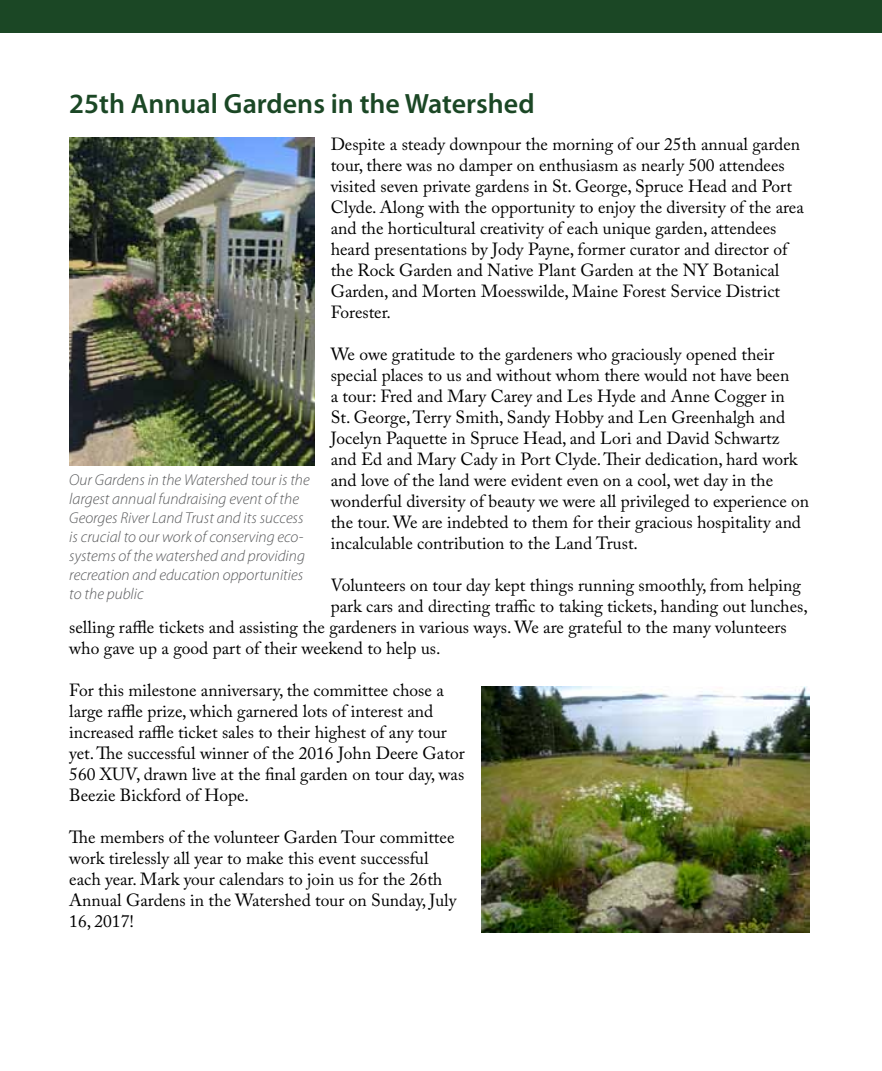
<style>
.page{position:relative;width:882px;height:1071px;background:#fff}
.page>*{position:absolute;margin:0;border:0;box-sizing:border-box;transform-origin:0 0}
.t1{font:600 28px "Myriad Pro";color:#1b4725}
.t2{font:17.5px/21px "Adobe Caslon Pro";color:#000}
.t3{font:italic 300 15.75px/18.9px "Myriad Pro";color:#58595b}
</style>
<div class="page">
<div style="left:0;top:0;width:882px;height:33px;background:#1b4725"></div>
<img style="left:69px;top:138px;width:246px;height:327px">
<img style="left:482px;top:687px;width:328px;height:245px">
<h1 class="t1" style="left:69px;top:86px;width:467px">25th Annual Gardens in the Watershed</h1>
<p class="t2" style="left:331px;top:134px;width:475px">Despite a steady downpour the morning of our 25th annual garden tour, there was no damper on enthusiasm as nearly 500 attendees visited seven private gardens in St. George, Spruce Head and Port Clyde. Along with the opportunity to enjoy the diversity of the area and the horticultural creativity of each unique garden, attendees heard presentations by Jody Payne, former curator and director of the Rock Garden and Native Plant Garden at the NY Botanical Garden, and Morten Moesswilde, Maine Forest Service District Forester.</p>
<p class="t2" style="left:331px;top:344px;width:480px">We owe gratitude to the gardeners who graciously opened their special places to us and without whom there would not have been<br>a tour: Fred and Mary Carey and Les Hyde and Anne Cogger in<br>St. George, Terry Smith, Sandy Hobby and Len Greenhalgh and Jocelyn Paquette in Spruce Head, and Lori and David Schwartz and Ed and Mary Cady in Port Clyde. Their dedication, hard work and love of the land were evident even on a cool, wet day in the wonderful diversity of beauty we were all privileged to experience on the tour. We are indebted to them for their gracious hospitality and incalculable contribution to the Land Trust.</p>
<p class="t2" style="left:331px;top:575px;width:472px">Volunteers on tour day kept things running smoothly, from helping</p>
<p class="t2" style="left:331px;top:596px;width:479px">park cars and directing traffic to taking tickets, handing out lunches,</p>
<p class="t2" style="left:69px;top:617px;width:719px">selling raffle tickets and assisting the gardeners in various ways. We are grateful to the many volunteers</p>
<p class="t2" style="left:69px;top:638px;width:373px">who gave up a good part of their weekend to help us.</p>
<p class="t2" style="left:69px;top:680px;width:397px">For this milestone anniversary, the committee chose a large raffle prize, which garnered lots of interest and increased raffle ticket sales to their highest of any tour yet. The successful winner of the 2016 John Deere Gator 560 XUV, drawn live at the final garden on tour day, was Beezie Bickford of Hope.</p>
<p class="t2" style="left:69px;top:827px;width:389px">The members of the volunteer Garden Tour committee work tirelessly all year to make this event successful each year. Mark your calendars to join us for the 26th Annual Gardens in the Watershed tour on Sunday, July 16, 2017!</p>
<p class="t3" style="left:69px;top:471px;width:242px">Our Gardens in the Watershed tour is the largest annual fundraising event of the Georges River Land Trust and its success is crucial to our work of conserving eco&shy;systems of the watershed and providing recreation and education opportunities to the public</p>
</div>
